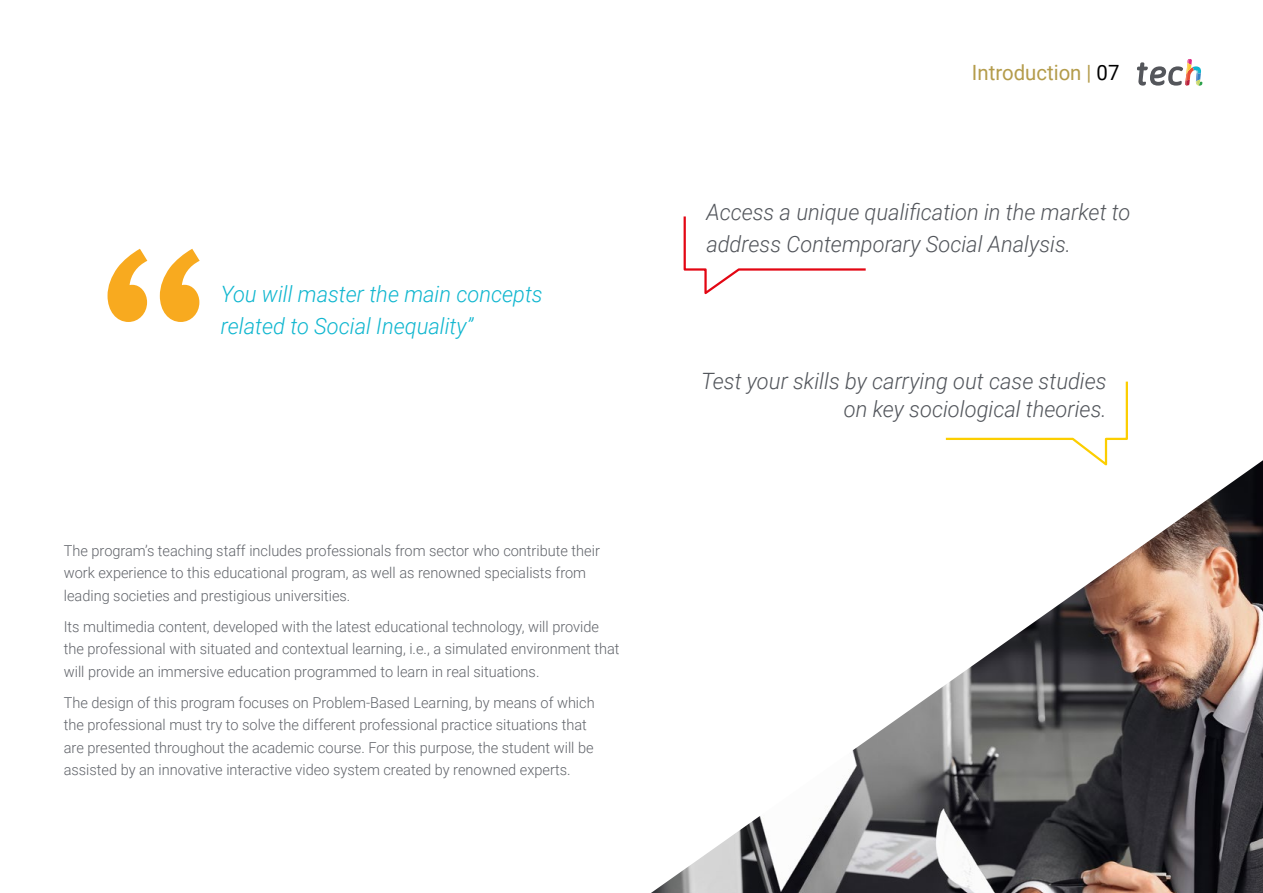
<style>
.page{position:relative;width:1263px;height:893px;background:#fff}
.page>*{position:absolute;margin:0;border:0;box-sizing:border-box;transform-origin:0 0}
.t1{font:italic 300 22.5px/28.5px "Roboto";color:#52555b;text-align:right}
.t2{font:italic 300 22.5px/31.5px "Roboto";color:#0fb6cf}
.t3{font:21px "Roboto";color:#b49c4b}
.t4{font:300 15px/22.5px "Roboto";color:#61646a}
.s1{color:#000}
</style>
<div class="page">
<svg style="left:108px;top:249px;width:92px;height:73px"></svg>
<img style="left:651px;top:460px;width:612px;height:433px">
<svg style="left:944px;top:381px;width:185px;height:88px"></svg>
<svg style="left:683px;top:216px;width:183px;height:79px"></svg>
<svg style="left:1137px;top:59px;width:65px;height:27px"></svg>
<h1 class="t2" style="left:221px;top:278px;width:323px">You will master the main concepts related to Social Inequality”</h1>
<p class="t4" style="left:64px;top:538px;width:538px">The program’s teaching staff includes professionals from sector who contribute their work experience to this educational program, as well as renowned specialists from leading societies and prestigious universities.</p>
<p class="t4" style="left:64px;top:614px;width:557px">Its multimedia content, developed with the latest educational technology, will provide the professional with situated and contextual learning, i.e., a simulated environment that will provide an immersive education programmed to learn in real situations.</p>
<p class="t4" style="left:64px;top:690px;width:532px">The design of this program focuses on Problem-Based Learning, by means of which the professional must try to solve the different professional practice situations that are presented throughout the academic course. For this purpose, the student will be assisted by an innovative interactive video system created by renowned experts.</p>
<h2 class="t3" style="left:972px;top:57px;width:149px">Introduction | <span class="s1">07</span></h2>
<h1 class="t1" style="left:706px;top:196px;width:426px;line-height:31.5px;text-align:left">Access a unique qualification in the market to address Contemporary Social Analysis.</h1>
<h1 class="t1" style="left:701px;top:366px;width:407px">Test your skills by carrying out case studies on key sociological theories.</h1>
</div>
